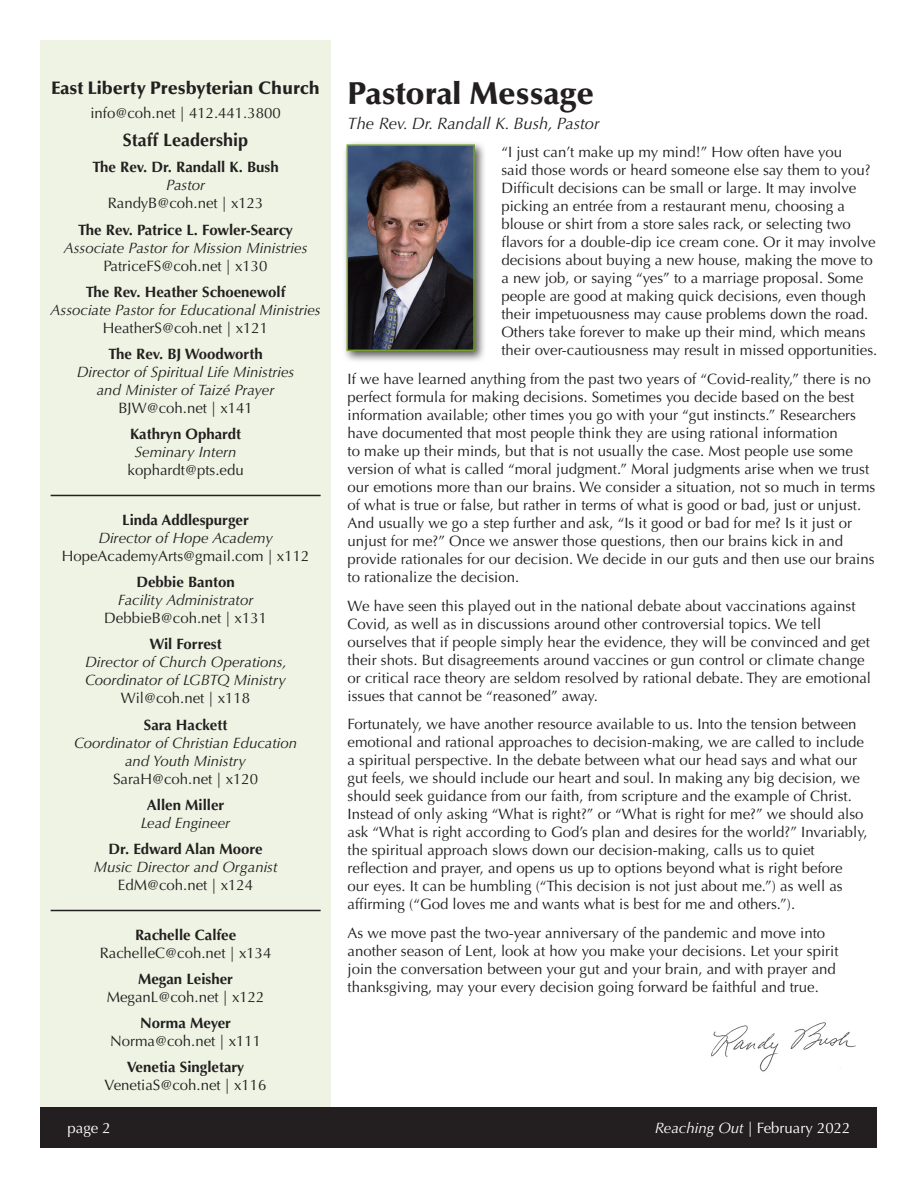
<style>
.page{position:relative;width:918px;height:1188px;background:#fff}
.page>*{position:absolute;margin:0;border:0;box-sizing:border-box;transform-origin:0 0}
.t1{font:900 31.5px "Optima LT Std";color:#231f20}
.t2{font:900 18px "Optima LT Std";color:#231f20}
.t3{font:700 18px "Optima LT Std";color:#231f20}
.t4{font:italic 16.5px "Optima LT Std";color:#231f20}
.t5{font:15px/18px "Optima LT Std";color:#231f20;text-align:center}
.t6{font:italic 15px/18px "Optima LT Std";color:#231f20;text-align:center}
.t7{font:700 15px/18px "Optima LT Std";color:#231f20;text-align:center}
.t8{font:15px "Optima LT Std";color:#fff}
.s1{font-weight:400;font-style:italic}
.s2{font-weight:400}
.s3{font-weight:700;font-style:normal}
.s4{font-style:normal}
.s5{font-weight:700}
.s6{font-style:italic}
</style>
<div class="page">
<div style="left:40px;top:40px;width:291px;height:1108px;background:#eef3e3"></div>
<div style="left:40px;top:1107px;width:838px;height:41px;background:#231f20"></div>
<img style="left:711px;top:1022px;width:145px;height:50px">
<div style="left:342px;top:140px;width:145px;height:223px;background:#231f20;opacity:.75"></div>
<img style="left:350px;top:147px;width:122px;height:201px">
<div style="left:347px;top:144px;width:128px;height:207px;border:2px solid #78a22d"></div>
<hr style="left:51px;top:495px;width:270px;height:1px;background:#231f20">
<hr style="left:51px;top:910px;width:270px;height:1px;background:#231f20">
<p class="t2" style="left:51px;top:78px;width:270px">East Liberty Presbyterian Church</p>
<p class="t5" style="left:90px;top:104px;width:192px">info@coh.net | 412.441.3800</p>
<p class="t3" style="left:123px;top:130px;width:127px">Staff Leadership</p>
<p class="t7" style="left:92px;top:159px;width:188px">The Rev. Dr. Randall K. Bush<br><span class="s1">Pastor<br></span><span class="s2">RandyB@coh.net | x123</span></p>
<p class="t6" style="left:64px;top:221px;width:245px"><span class="s3">The Rev. Patrice L. Fowler-Searcy<br></span>Associate Pastor for Mission Ministries<br><span class="s4">PatriceFS@coh.net | x130</span></p>
<p class="t6" style="left:50px;top:283px;width:272px"><span class="s3">The Rev. Heather Schoenewolf<br></span>Associate Pastor for Educational Ministries<br><span class="s4">HeatherS@coh.net | x121</span></p>
<p class="t6" style="left:77px;top:345px;width:219px"><span class="s3">The Rev. BJ Woodworth<br></span>Director of Spiritual Life Ministries and Minister of Taizé Prayer<br><span class="s4">BJW@coh.net | x141</span></p>
<p class="t5" style="left:128px;top:425px;width:118px"><span class="s5">Kathryn Ophardt<br></span><span class="s6">Seminary Intern </span>kophardt@pts.edu</p>
<p class="t5" style="left:62px;top:511px;width:249px"><span class="s5">Linda Addlespurger<br></span><span class="s6">Director of Hope Academy<br></span>HopeAcademyArts@gmail.com | x112</p>
<p class="t6" style="left:104px;top:573px;width:164px"><span class="s3">Debbie Banton<br></span>Facility Administrator<br><span class="s4">DebbieB@coh.net | x131</span></p>
<p class="t6" style="left:85px;top:636px;width:203px"><span class="s3">Wil Forrest<br></span>Director of Church Operations,<br>Coordinator of LGBTQ Ministry<br><span class="s4">Wil@coh.net | x118</span></p>
<p class="t6" style="left:74px;top:716px;width:225px"><span class="s3">Sara Hackett<br></span>Coordinator of Christian Education and Youth Ministry<br><span class="s4">SaraH@coh.net | x120</span></p>
<p class="t6" style="left:141px;top:796px;width:91px"><span class="s3">Allen Miller<br></span>Lead Engineer</p>
<p class="t6" style="left:94px;top:840px;width:185px"><span class="s3">Dr. Edward Alan Moore<br></span>Music Director and Organist<br><span class="s4">EdM@coh.net | x124</span></p>
<p class="t5" style="left:100px;top:926px;width:173px"><span class="s5">Rachelle Calfee<br></span>RachelleC@coh.net | x134</p>
<p class="t5" style="left:107px;top:970px;width:159px"><span class="s5">Megan Leisher<br></span>MeganL@coh.net | x122</p>
<p class="t5" style="left:110px;top:1015px;width:153px"><span class="s5">Norma Meyer<br></span>Norma@coh.net | x111</p>
<p class="t5" style="left:105px;top:1059px;width:164px"><span class="s5">Venetia Singletary<br></span>VenetiaS@coh.net | x116</p>
<p class="t1" style="left:348px;top:75px;width:248px">Pastoral Message</p>
<p class="t4" style="left:348px;top:114px;width:254px">The Rev. Dr. Randall K. Bush, Pastor</p>
<p class="t5" style="left:501px;top:143px;width:378px;text-align:left">“I just can’t make up my mind!” How often have you<br>said those words or heard someone else say them to you?<br>Difficult decisions can be small or large. It may involve picking an entrée from a restaurant menu, choosing a blouse or shirt from a store sales rack, or selecting two flavors for a double-dip ice cream cone. Or it may involve decisions about buying a new house, making the move to a new job, or saying “yes” to a marriage proposal. Some people are good at making quick decisions, even though their impetuousness may cause problems down the road.<br>Others take forever to make up their mind, which means their over-cautiousness may result in missed opportunities.</p>
<p class="t5" style="left:348px;top:370px;width:529px;text-align:left">If we have learned anything from the past two years of “Covid-reality,” there is no perfect formula for making decisions. Sometimes you decide based on the best information available; other times you go with your “gut instincts.” Researchers have documented that most people think they are using rational information<br>to make up their minds, but that is not usually the case. Most people use some version of what is called “moral judgment.” Moral judgments arise when we trust our emotions more than our brains. We consider a situation, not so much in terms of what is true or false, but rather in terms of what is good or bad, just or unjust.<br>And usually we go a step further and ask, “Is it good or bad for me? Is it just or unjust for me?” Once we answer those questions, then our brains kick in and provide rationales for our decision. We decide in our guts and then use our brains to rationalize the decision.</p>
<p class="t5" style="left:348px;top:597px;width:525px;text-align:left">We have seen this played out in the national debate about vaccinations against Covid, as well as in discussions around other controversial topics. We tell ourselves that if people simply hear the evidence, they will be convinced and get their shots. But disagreements around vaccines or gun control or climate change or critical race theory are seldom resolved by rational debate. They are emotional issues that cannot be “reasoned” away.</p>
<p class="t5" style="left:348px;top:716px;width:522px;text-align:left">Fortunately, we have another resource available to us. Into the tension between emotional and rational approaches to decision-making, we are called to include a spiritual perspective. In the debate between what our head says and what our gut feels, we should include our heart and soul. In making any big decision, we should seek guidance from our faith, from scripture and the example of Christ.<br>Instead of only asking “What is right?” or “What is right for me?” we should also ask “What is right according to God’s plan and desires for the world?” Invariably, the spiritual approach slows down our decision-making, calls us to quiet reflection and prayer, and opens us up to options beyond what is right before our eyes. It can be humbling (“This decision is not just about me.”) as well as affirming (“God loves me and wants what is best for me and others.”).</p>
<p class="t5" style="left:348px;top:924px;width:492px;text-align:left">As we move past the two-year anniversary of the pandemic and move into another season of Lent, look at how you make your decisions. Let your spirit join the conversation between your gut and your brain, and with prayer and thanksgiving, may your every decision going forward be faithful and true.</p>
<p class="t8" style="left:68px;top:1119px;width:45px">page 2</p>
<p class="t8" style="left:655px;top:1119px;width:197px"><span class="s6">Reaching Out</span> | February 2022</p>
</div>
